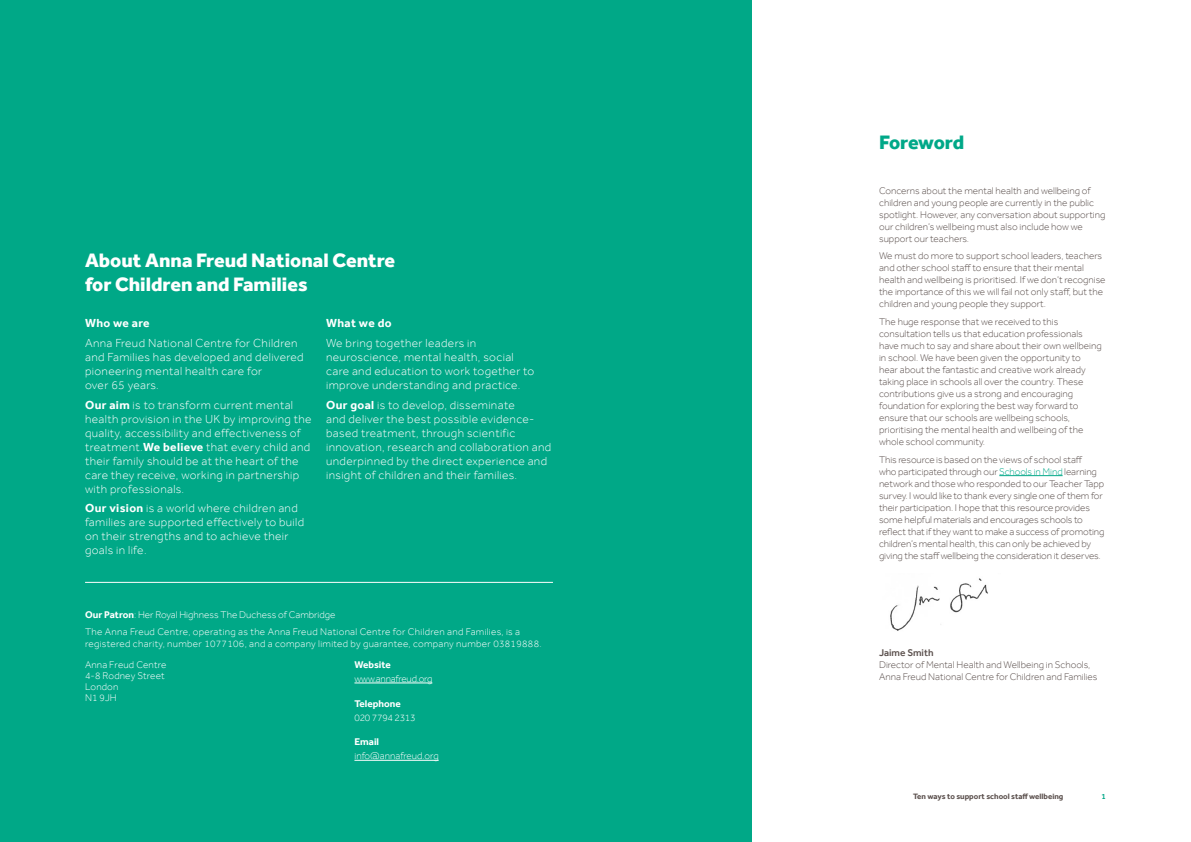
<style>
.page{position:relative;width:1191px;height:842px;background:#fff}
.page>*{position:absolute;margin:0;border:0;box-sizing:border-box;transform-origin:0 0}
.Heading_1_white{font:800 20px/24px "Effra";color:#fff}
.Heading_1{font:800 20px "Effra";letter-spacing:-.015em;color:#00a888}
.Heading_3_white{font:300 12px/14px "Effra";letter-spacing:.03em;color:#fff}
.Heading_3_white-2{font:700 12px "Effra";letter-spacing:.03em;color:#fff}
.Body_copy{font:300 10px/12px "Effra";color:#5a4f4c}
.Heading_3_white-3{font:300 10px/12px "Effra";letter-spacing:.03em;color:#fff}
.Body_copy-2{font:300 10px/11px "Effra";letter-spacing:.005em;color:#fff}
.Heading_3_white-4{font:300 10px "Effra";color:#fff}
.Body_copy-3{font:300 10px "Effra";letter-spacing:-.02em;color:#fff}
.Body_copy-4{font:700 10px "Effra";color:#fff}
.Body_copy-5{font:500 10px "Effra";color:#5a4f4c}
.t1{font:700 8px "Effra";color:#5a4f4c}
.t2{font:500 8px "Effra";color:#00a888}
.s1{font-weight:700}
.s2{color:#00a888}
</style>
<div class="page">
<div style="left:0;top:0;width:751px;height:842px;background:#00a887"></div>
<hr style="left:999px;top:475px;width:63px;height:1px;background:#00a888">
<img style="left:890px;top:578px;width:98px;height:53px">
<hr style="left:354px;top:683px;width:78px;height:1px;background:#fff">
<hr style="left:354px;top:760px;width:85px;height:1px;background:#fff">
<hr style="left:85px;top:582px;width:468px;height:1px;background:#fff">
<p class="Heading_1_white" style="left:85px;top:248px;width:312px">About Anna Freud National Centre for Children and Families</p>
<p class="Heading_3_white-2" style="left:85px;top:316px;width:66px">Who we are</p>
<p class="Heading_3_white" style="left:85px;top:336px;width:220px">Anna Freud National Centre for Children and Families has developed and delivered pioneering mental health care for<br>over 65 years.</p>
<p class="Heading_3_white" style="left:85px;top:397px;width:228px"><span class="s1">Our aim</span> is to transform current mental health provision in the UK by improving the quality, accessibility and effectiveness of treatment.<span class="s1">We believe</span> that every child and their family should be at the heart of the care they receive, working in partnership with professionals.</p>
<p class="Heading_3_white" style="left:85px;top:501px;width:221px"><span class="s1">Our vision</span> is a world where children and families are supported effectively to build on their strengths and to achieve their goals in life.</p>
<p class="Heading_3_white-2" style="left:326px;top:316px;width:67px">What we do</p>
<p class="Heading_3_white" style="left:326px;top:336px;width:210px">We bring together leaders in neuroscience, mental health, social care and education to work together to improve understanding and practice.</p>
<p class="Heading_3_white" style="left:326px;top:397px;width:227px"><span class="s1">Our goal</span> is to develop, disseminate<br>and deliver the best possible evidence&shy;based treatment, through scientific innovation, research and collaboration and underpinned by the direct experience and insight of children and their families.</p>
<p class="Heading_3_white-4" style="left:85px;top:608px;width:252px"><span class="s1">Our Patron</span>: Her Royal Highness The Duchess of Cambridge</p>
<p class="Heading_3_white-3" style="left:85px;top:626px;width:458px">The Anna Freud Centre, operating as the Anna Freud National Centre for Children and Families, is a registered charity, number 1077106, and a company limited by guarantee, company number 03819888.</p>
<p class="Body_copy-4" style="left:354px;top:659px;width:38px">Website</p>
<p class="Body_copy-3" style="left:354px;top:673px;width:79px">www.annafreud.org</p>
<p class="Body_copy-4" style="left:354px;top:697px;width:48px">Telephone</p>
<p class="Body_copy-3" style="left:354px;top:711px;width:63px">020 7794 2313</p>
<p class="Body_copy-4" style="left:354px;top:736px;width:26px">Email</p>
<p class="Body_copy-2" style="left:354px;top:750px;width:86px">info@annafreud.org</p>
<p class="Body_copy-2" style="left:85px;top:659px;width:83px">Anna Freud Centre<br>4-8 Rodney Street<br>London<br>N1 9JH</p>
<p class="Heading_1" style="left:879px;top:131px;width:87px">Foreword</p>
<p class="Body_copy" style="left:879px;top:184px;width:228px">Concerns about the mental health and wellbeing of children and young people are currently in the public spotlight. However, any conversation about supporting our children’s wellbeing must also include how we support our teachers.</p>
<p class="Body_copy" style="left:879px;top:250px;width:228px">We must do more to support school leaders, teachers and other school staff to ensure that their mental health and wellbeing is prioritised. If we don’t recognise the importance of this we will fail not only staff, but the children and young people they support.</p>
<p class="Body_copy" style="left:879px;top:316px;width:224px">The huge response that we received to this consultation tells us that education professionals have much to say and share about their own wellbeing in school. We have been given the opportunity to hear about the fantastic and creative work already taking place in schools all over the country. These contributions give us a strong and encouraging foundation for exploring the best way forward to ensure that our schools are wellbeing schools, prioritising the mental health and wellbeing of the whole school community.</p>
<p class="Body_copy" style="left:879px;top:453px;width:227px">This resource is based on the views of school staff<br>who participated through our <span class="s2">Schools in Mind</span> learning network and those who responded to our Teacher Tapp survey. I would like to thank every single one of them for their participation. I hope that this resource provides some helpful materials and encourages schools to reflect that if they want to make a success of promoting children’s mental health, this can only be achieved by giving the staff wellbeing the consideration it deserves.</p>
<p class="Body_copy-5" style="left:879px;top:647px;width:56px">Jaime Smith</p>
<p class="Body_copy" style="left:879px;top:659px;width:220px">Director of Mental Health and Wellbeing in Schools,<br>Anna Freud National Centre for Children and Families</p>
<p class="t1" style="left:913px;top:792px;width:152px">Ten ways to support school staff wellbeing</p>
<p class="t2" style="left:1101px;top:792px;width:6px">1</p>
</div>
